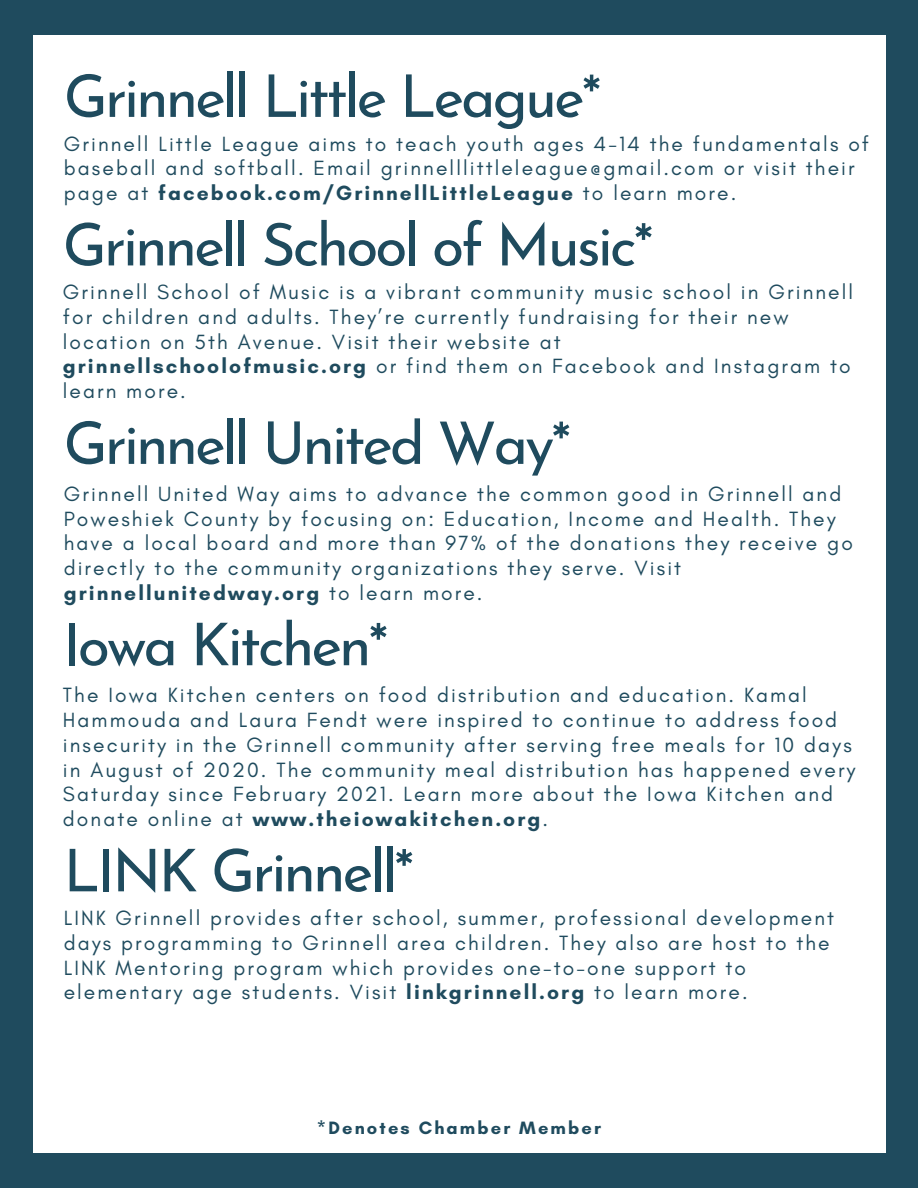
<style>
.page{position:relative;width:918px;height:1188px;background:#1f4b5e}
.page>*{position:absolute;margin:0;border:0;box-sizing:border-box;transform-origin:0 0}
.t1{font:58.8px "Josefin Sans";letter-spacing:-.05em;color:#1f4b5e}
.t2{font:21px/24.8px "Glacial Indifference";letter-spacing:.1em;color:#1f4b5e}
.t3{font:700 18.3px "Glacial Indifference";letter-spacing:.12em;color:#1f4b5e}
.s1{font-weight:700}
</style>
<div class="page">
<div style="left:33px;top:35px;width:852px;height:1118px;background:#fff"></div>
<p class="t1" style="left:64px;top:73px;width:539px">Grinnell Little League*</p>
<p class="t2" style="left:64px;top:131px;width:807px">Grinnell Little League aims to teach youth ages 4-14 the fundamentals of baseball and softball. Email grinnelllittleleague@gmail.com or visit their page at <span class="s1">facebook.com/GrinnellLittleLeague</span> to learn more.</p>
<p class="t1" style="left:63px;top:221px;width:592px">Grinnell School of Music*</p>
<p class="t2" style="left:63px;top:279px;width:792px">Grinnell School of Music is a vibrant community music school in Grinnell for children and adults. They’re currently fundraising for their new location on 5th Avenue. Visit their website at <span class="s1">grinnellschoolofmusic.org</span> or find them on Facebook and Instagram to learn more.</p>
<p class="t1" style="left:64px;top:420px;width:509px">Grinnell United Way*</p>
<p class="t2" style="left:64px;top:481px;width:791px">Grinnell United Way aims to advance the common good in Grinnell and Poweshiek County by focusing on: Education, Income and Health. They have a local board and more than 97% of the donations they receive go directly to the community organizations they serve. Visit <span class="s1">grinnellunitedway.org</span> to learn more.</p>
<p class="t1" style="left:63px;top:621px;width:327px">Iowa Kitchen*</p>
<p class="t2" style="left:63px;top:683px;width:794px">The Iowa Kitchen centers on food distribution and education. Kamal Hammouda and Laura Fendt were inspired to continue to address food insecurity in the Grinnell community after serving free meals for 10 days in August of 2020. The community meal distribution has happened every Saturday since February 2021. Learn more about the Iowa Kitchen and donate online at <span class="s1">www.theiowakitchen.org</span>.</p>
<p class="t1" style="left:64px;top:847px;width:352px">LINK Grinnell*</p>
<p class="t2" style="left:64px;top:905px;width:772px">LINK Grinnell provides after school, summer, professional development days programming to Grinnell area children. They also are host to the LINK Mentoring program which provides one-to-one support to elementary age students. Visit <span class="s1">linkgrinnell.org</span> to learn more.</p>
<p class="t3" style="left:317px;top:1117px;width:286px">*Denotes Chamber Member</p>
</div>
